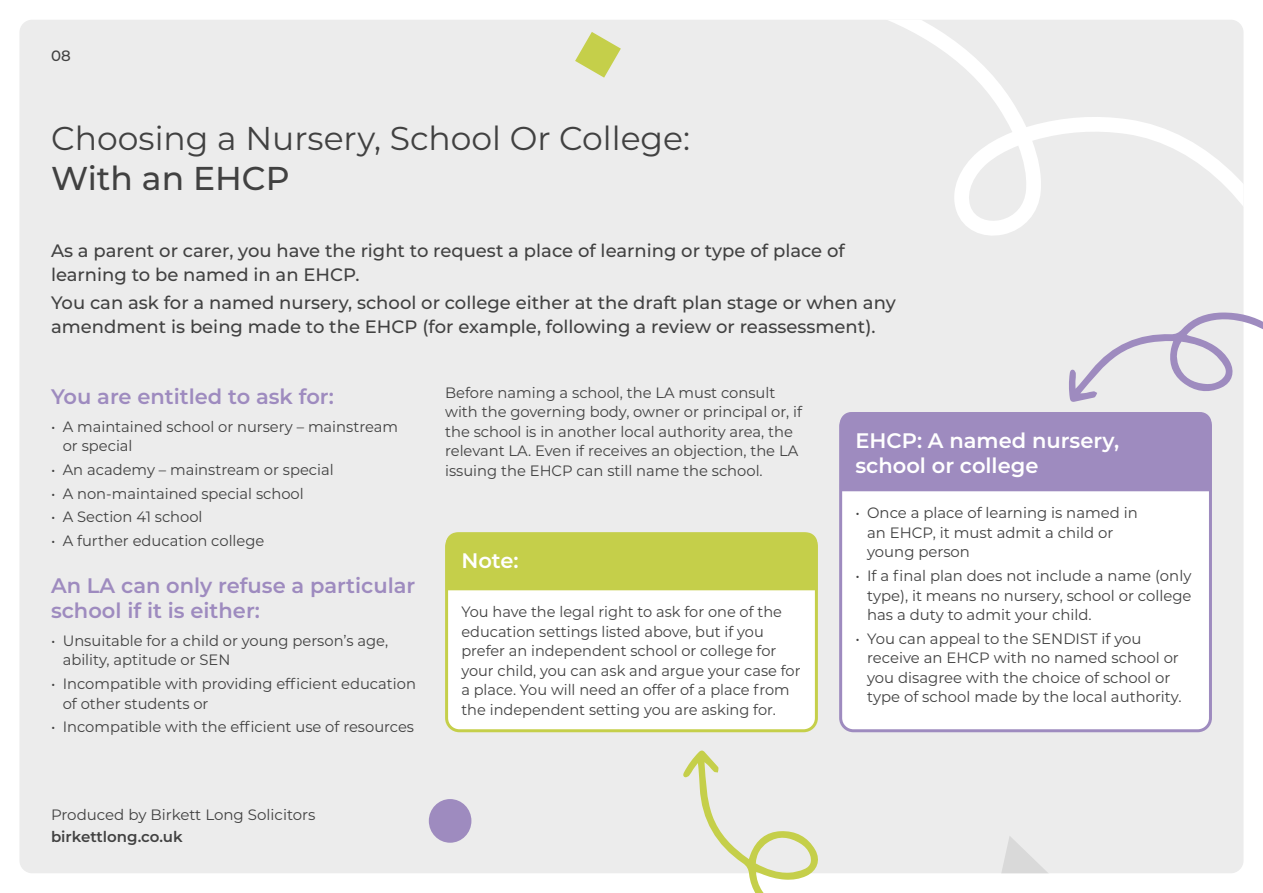
<style>
.page{position:relative;width:1263px;height:893px;background:#fff}
.page>*{position:absolute;margin:0;border:0;box-sizing:border-box;transform-origin:0 0}
.t1{font:33px "Montserrat";color:#414141}
.t2{font:500 33px "Montserrat";color:#414141}
.t3{font:600 21px/25.2px "Montserrat";color:#9e8bbf}
.t4{font:600 21px/25.2px "Montserrat";color:#fff}
.t5{font:500 18px/24px "Montserrat";color:#414141}
.t6{font:15px/19.5px "Montserrat";color:#414141}
.t7{font:600 15px "Montserrat";color:#414141}
.t8{font:500 15px "Montserrat";color:#414141}
</style>
<div class="page">
<div style="left:19px;top:20px;width:1224px;height:853px;background:#ececec;border-radius:13px"></div>
<svg style="left:889px;top:20px;width:354px;height:216px"></svg>
<svg style="left:575px;top:32px;width:46px;height:46px"></svg>
<div style="left:429px;top:799px;width:42px;height:44px;background:#9e8bbf;border-radius:50%"></div>
<svg style="left:1002px;top:836px;width:46px;height:37px"></svg>
<div style="left:841px;top:414px;width:369px;height:317px;background:#fff;border-radius:13px"></div>
<div style="left:839px;top:412px;width:373px;height:320px;border:3px solid #9e8bbf;border-radius:13px"></div>
<div style="left:840px;top:412px;width:371px;height:79px;background:#9e8bbf"></div>
<svg style="left:1069px;top:312px;width:194px;height:90px"></svg>
<div style="left:447px;top:534px;width:369px;height:197px;background:#fff;border-radius:13px"></div>
<div style="left:445px;top:532px;width:373px;height:200px;border:3px solid #c5cf4a;border-radius:13px"></div>
<div style="left:446px;top:532px;width:371px;height:58px;background:#c5cf4a"></div>
<svg style="left:683px;top:750px;width:135px;height:143px"></svg>
<p class="t8" style="left:51px;top:45px;width:21px">08</p>
<h1 class="t1" style="left:51px;top:116px;width:641px">Choosing a Nursery, School Or College:</h1>
<h1 class="t2" style="left:51px;top:155px;width:240px">With an EHCP</h1>
<p class="t5" style="left:51px;top:238px;width:795px">As a parent or carer, you have the right to request a place of learning or type of place of learning to be named in an EHCP.</p>
<p class="t5" style="left:51px;top:290px;width:846px">You can ask for a named nursery, school or college either at the draft plan stage or when any amendment is being made to the EHCP (for example, following a review or reassessment).</p>
<h2 class="t3" style="left:51px;top:383px;width:284px">You are entitled to ask for:</h2>
<p class="t6" style="left:63px;top:416px;width:337px;text-indent:-12px">• A maintained school or nursery – mainstream or special</p>
<p class="t6" style="left:51px;top:459px;width:284px">• An academy – mainstream or special</p>
<p class="t6" style="left:51px;top:483px;width:254px">• A non-maintained special school</p>
<p class="t6" style="left:51px;top:507px;width:153px">• A Section 41 school</p>
<p class="t6" style="left:51px;top:530px;width:215px">• A further education college</p>
<h2 class="t3" style="left:51px;top:571px;width:366px">An LA can only refuse a particular school if it is either:</h2>
<p class="t6" style="left:63px;top:630px;width:327px;text-indent:-12px">• Unsuitable for a child or young person’s age, ability, aptitude or SEN</p>
<p class="t6" style="left:63px;top:673px;width:355px;text-indent:-12px">• Incompatible with providing efficient education of other students or</p>
<p class="t6" style="left:51px;top:717px;width:365px">• Incompatible with the efficient use of resources</p>
<p class="t6" style="left:51px;top:804px;width:266px">Produced by Birkett Long Solicitors</p>
<p class="t7" style="left:51px;top:826px;width:133px">birkettlong.co.uk</p>
<p class="t6" style="left:445px;top:382px;width:358px">Before naming a school, the LA must consult with the governing body, owner or principal or, if the school is in another local authority area, the relevant LA. Even if receives an objection, the LA issuing the EHCP can still name the school.</p>
<h2 class="t4" style="left:461px;top:547px;width:59px">Note:</h2>
<p class="t6" style="left:461px;top:602px;width:341px">You have the legal right to ask for one of the education settings listed above, but if you prefer an independent school or college for your child, you can ask and argue your case for a place. You will need an offer of a place from the independent setting you are asking for.</p>
<h2 class="t4" style="left:855px;top:427px;width:265px">EHCP: A named nursery, school or college</h2>
<p class="t6" style="left:867px;top:503px;width:272px;text-indent:-12px">• Once a place of learning is named in an EHCP, it must admit a child or young person</p>
<p class="t6" style="left:867px;top:565px;width:326px;text-align:justify;text-indent:-12px">• If a final plan does not include a name (only type), it means no nursery, school or college has a duty to admit your child.</p>
<p class="t6" style="left:867px;top:628px;width:316px;text-indent:-12px">• You can appeal to the SENDIST if you receive an EHCP with no named school or you disagree with the choice of school or type of school made by the local authority.</p>
</div>
